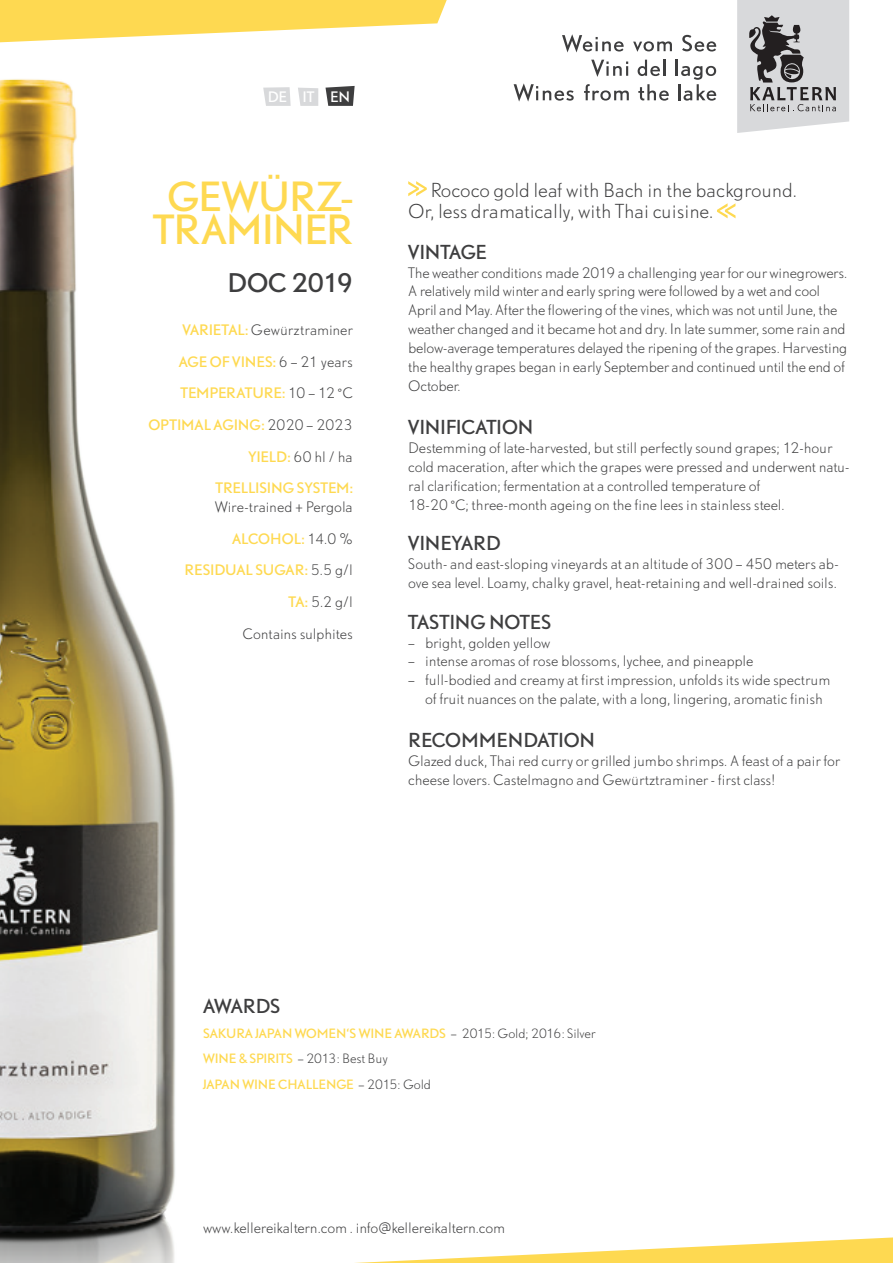
<style>
.page{position:relative;width:893px;height:1263px;background:#fff}
.page>*{position:absolute;margin:0;border:0;box-sizing:border-box;transform-origin:0 0}
.t1{font:37.5px/33.3px "DTL Nobel T";letter-spacing:-.02em;color:#fed951;text-align:center}
.t2{font:24px "DTL Nobel T";letter-spacing:-.035em;color:#3e3e3f}
.t3{font:300 18px/21.6px "DTL Nobel T";letter-spacing:-.005em;color:#3e3e3f}
.t4{font:18px "DTL Nobel T";letter-spacing:-.01em;color:#3e3e3f}
.t5{font:300 13.5px/18.9px "DTL Nobel T";letter-spacing:-.01em;color:#3e3e3f}
.t6{font:13.5px "DTL Nobel T";letter-spacing:-.005em;color:#fed951}
.t7{font:13.5px "DTL Nobel T";color:#fff}
.t8{font:12px/25.3px "DTL Nobel T";color:#fed951}
.s1{font-weight:400;color:#fed951}
.s2{font-weight:300;color:#3e3e3f}
</style>
<div class="page">
<svg style="left:0;top:0;width:447px;height:42px"></svg>
<svg style="left:355px;top:1237px;width:538px;height:26px"></svg>
<svg style="left:263px;top:87px;width:28px;height:19px"></svg>
<svg style="left:298px;top:88px;width:20px;height:18px"></svg>
<svg style="left:325px;top:86px;width:30px;height:20px"></svg>
<svg style="left:562px;top:34px;width:62px;height:18px"></svg>
<svg style="left:633px;top:41px;width:39px;height:11px"></svg>
<svg style="left:682px;top:35px;width:34px;height:17px"></svg>
<svg style="left:591px;top:60px;width:37px;height:17px"></svg>
<svg style="left:638px;top:60px;width:27px;height:16px"></svg>
<svg style="left:514px;top:83px;width:60px;height:19px"></svg>
<svg style="left:584px;top:84px;width:45px;height:17px"></svg>
<svg style="left:638px;top:84px;width:31px;height:17px"></svg>
<svg style="left:676px;top:60px;width:40px;height:41px"></svg>
<svg style="left:737px;top:0;width:112px;height:133px;background:#bbbbbd"></svg>
<svg style="left:408px;top:181px;width:19px;height:15px"></svg>
<svg style="left:717px;top:203px;width:18px;height:15px"></svg>
<img style="left:0;top:79px;width:176px;height:1184px">
<p class="t7" style="left:268px;top:87px;width:84px">DE IT EN</p>
<h1 class="t1" style="left:153px;top:178px;width:201px">GEWÜRZ-<br>TRAMINER</h1>
<h2 class="t2" style="left:228px;top:266px;width:127px">DOC 2019</h2>
<p class="t5" style="left:182px;top:320px;width:172px"><span class="s1">VARIETAL:</span> Gewürztraminer</p>
<p class="t6" style="left:179px;top:352px;width:176px">AGE OF VINES: <span class="s2">6 – 21 years</span></p>
<p class="t6" style="left:180px;top:384px;width:174px">TEMPERATURE: <span class="s2">10 – 12 °C</span></p>
<p class="t6" style="left:148px;top:415px;width:206px">OPTIMAL AGING: <span class="s2">2020 – 2023</span></p>
<p class="t5" style="left:248px;top:447px;width:106px"><span class="s1">YIELD:</span> 60 hl / ha</p>
<p class="t6" style="left:216px;top:479px;width:139px">TRELLISING SYSTEM:</p>
<p class="t5" style="left:215px;top:497px;width:140px">Wire-trained + Pergola</p>
<p class="t6" style="left:232px;top:529px;width:122px">ALCOHOL: <span class="s2">14.0 %</span></p>
<p class="t6" style="left:185px;top:561px;width:170px">RESIDUAL SUGAR: <span class="s2">5.5 g/l</span></p>
<p class="t5" style="left:289px;top:592px;width:66px"><span class="s1">TA:</span> 5.2 g/l</p>
<p class="t5" style="left:242px;top:624px;width:112px">Contains sulphites</p>
<h3 class="t3" style="left:408px;top:179px;width:390px;text-indent:22px">Rococo gold leaf with Bach in the background.<br>Or, less dramatically, with Thai cuisine.</h3>
<h3 class="t4" style="left:408px;top:239px;width:80px">VINTAGE</h3>
<p class="t5" style="left:408px;top:263px;width:441px">The weather conditions made 2019 a challenging year for our winegrowers.<br>A relatively mild winter and early spring were followed by a wet and cool April and May. After the flowering of the vines, which was not until June, the weather changed and it became hot and dry. In late summer, some rain and below-average temperatures delayed the ripening of the grapes. Harvesting the healthy grapes began in early September and continued until the end of October.</p>
<h3 class="t4" style="left:408px;top:415px;width:127px">VINIFICATION</h3>
<p class="t5" style="left:408px;top:438px;width:443px">Destemming of late-harvested, but still perfectly sound grapes; 12-hour cold maceration, after which the grapes were pressed and underwent natu&shy;ral clarification; fermentation at a controlled temperature of<br>18-20 °C; three-month ageing on the fine lees in stainless steel.</p>
<h3 class="t4" style="left:408px;top:531px;width:94px">VINEYARD</h3>
<p class="t5" style="left:408px;top:554px;width:432px">South- and east-sloping vineyards at an altitude of 300 – 450 meters ab&shy;ove sea level. Loamy, chalky gravel, heat-retaining and well-drained soils.</p>
<h3 class="t4" style="left:408px;top:609px;width:145px">TASTING NOTES</h3>
<p class="t5" style="left:408px;top:633px;width:144px">– bright, golden yellow</p>
<p class="t5" style="left:408px;top:652px;width:347px">– intense aromas of rose blossoms, lychee, and pineapple</p>
<p class="t5" style="left:425px;top:670px;width:407px;text-indent:-17px">– full-bodied and creamy at first impression, unfolds its wide spectrum of fruit nuances on the palate, with a long, lingering, aromatic finish</p>
<h3 class="t4" style="left:408px;top:728px;width:188px">RECOMMENDATION</h3>
<p class="t5" style="left:408px;top:751px;width:433px">Glazed duck, Thai red curry or grilled jumbo shrimps. A feast of a pair for cheese lovers. Castelmagno and Gewürtztraminer - first class!</p>
<h3 class="t4" style="left:203px;top:993px;width:79px">AWARDS</h3>
<p class="t8" style="left:203px;top:1020px;width:394px">SAKURA JAPAN WOMEN‘S WINE AWARDS <span class="s2">– 2015: Gold; 2016: Silver<br></span>WINE &amp; SPIRITS <span class="s2">– 2013: Best Buy<br></span>JAPAN WINE CHALLENGE <span class="s2">– 2015: Gold</span></p>
<p class="t5" style="left:203px;top:1218px;width:304px">www.kellereikaltern.com . info@kellereikaltern.com</p>
</div>
